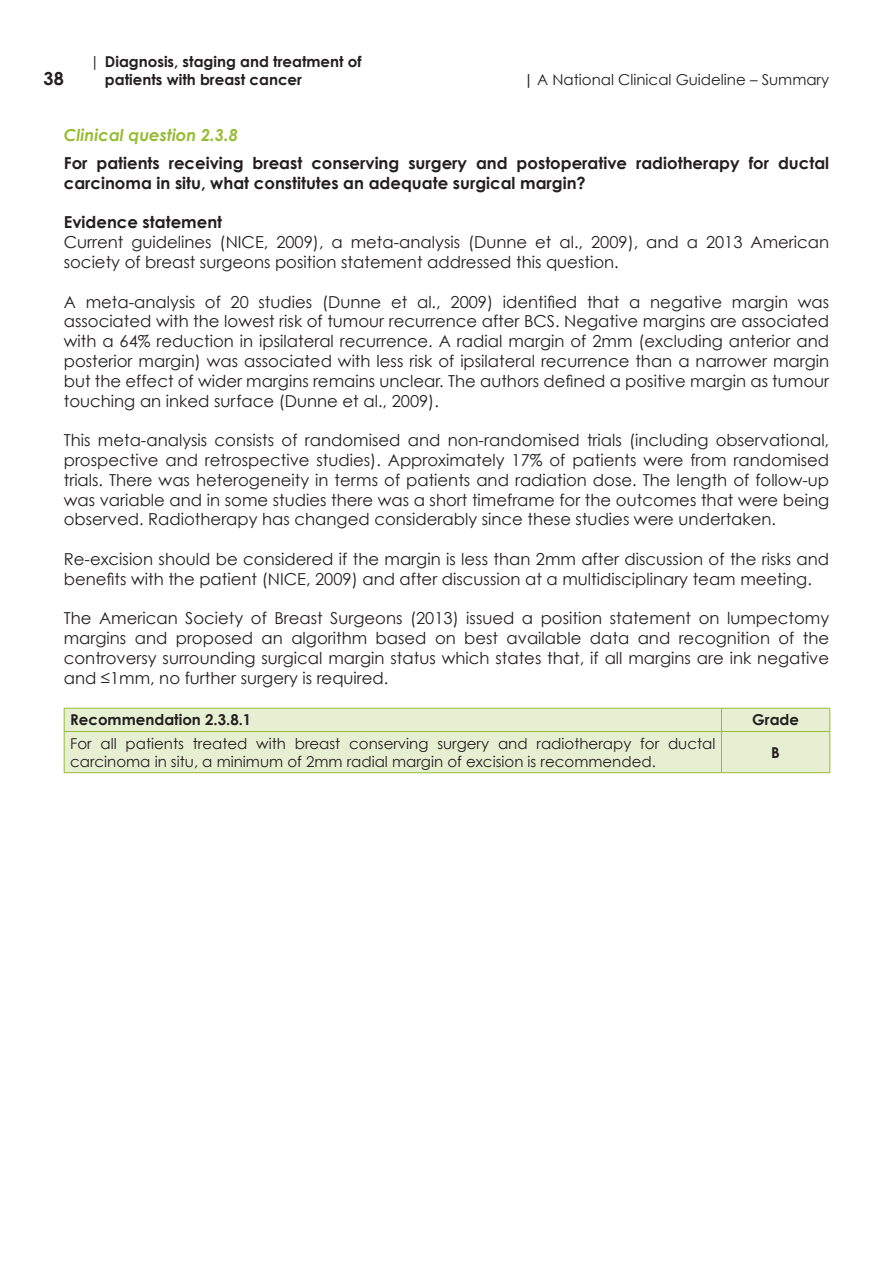
<style>
.page{position:relative;width:893px;height:1263px;background:#fff}
.page>*{position:absolute;margin:0;border:0;box-sizing:border-box;transform-origin:0 0}
.t1{font:700 18px "Century Gothic";color:#231f20}
.Body_Text{font:16.5px/19.8px "Century Gothic";color:#231f20;text-align:justify}
.Body_Text-2{font:700 16.5px/19.8px "Century Gothic";color:#231f20}
.Sub_sub_Head{font:italic 700 16.5px "Century Gothic";color:#96bc33}
.RECBOX_BodyText{font:15px/18px "Century Gothic";color:#231f20}
.RECBOX_BodyText-2{font:700 15px/18px "Century Gothic";color:#231f20}
.s1{font-weight:400}
.s2{font-weight:700}
</style>
<div class="page">
<div style="left:65px;top:709px;width:764px;height:63px;background:#e6efd1"></div>
<hr style="left:64px;top:708px;width:657px;height:1px;background:#96bc33">
<svg style="left:64px;top:708px;width:1px;height:23px"></svg>
<hr style="left:721px;top:708px;width:109px;height:1px;background:#96bc33">
<svg style="left:721px;top:708px;width:1px;height:23px"></svg>
<svg style="left:829px;top:708px;width:1px;height:23px"></svg>
<hr style="left:64px;top:731px;width:657px;height:1px;background:#96bc33">
<hr style="left:64px;top:732px;width:1px;height:40px;background:#96bc33">
<hr style="left:721px;top:731px;width:109px;height:1px;background:#96bc33">
<hr style="left:721px;top:732px;width:1px;height:40px;background:#96bc33">
<hr style="left:829px;top:732px;width:1px;height:40px;background:#96bc33">
<hr style="left:64px;top:772px;width:657px;height:1px;background:#96bc33">
<hr style="left:721px;top:772px;width:109px;height:1px;background:#96bc33">
<p class="t1" style="left:44px;top:67px;width:22px">38</p>
<p class="RECBOX_BodyText-2" style="left:105px;top:52px;width:258px;text-indent:-15px"><span class="s1">|</span> Diagnosis, staging and treatment of patients with breast cancer</p>
<p class="RECBOX_BodyText" style="left:524px;top:70px;width:307px"><span class="s2">|</span> A National Clinical Guideline – Summary</p>
<p class="Sub_sub_Head" style="left:64px;top:124px;width:176px">Clinical question 2.3.8</p>
<p class="Body_Text-2" style="left:64px;top:153px;width:767px">For patients receiving breast conserving surgery and postoperative radiotherapy for ductal carcinoma in situ, what constitutes an adequate surgical margin?</p>
<p class="Body_Text-2" style="left:64px;top:212px;width:160px">Evidence statement</p>
<p class="Body_Text" style="left:64px;top:232px;width:767px">Current guidelines (NICE, 2009), a meta-analysis (Dunne et al., 2009), and a 2013 American society of breast surgeons position statement addressed this question.</p>
<p class="Body_Text" style="left:64px;top:291px;width:767px">A meta-analysis of 20 studies (Dunne et al., 2009) identified that a negative margin was associated with the lowest risk of tumour recurrence after BCS. Negative margins are associated with a 64% reduction in ipsilateral recurrence. A radial margin of 2mm (excluding anterior and posterior margin) was associated with less risk of ipsilateral recurrence than a narrower margin but the effect of wider margins remains unclear. The authors defined a positive margin as tumour touching an inked surface (Dunne et al., 2009).</p>
<p class="Body_Text" style="left:64px;top:430px;width:767px">This meta-analysis consists of randomised and non-randomised trials (including observational, prospective and retrospective studies). Approximately 17% of patients were from randomised trials. There was heterogeneity in terms of patients and radiation dose. The length of follow-up was variable and in some studies there was a short timeframe for the outcomes that were being observed. Radiotherapy has changed considerably since these studies were undertaken.</p>
<p class="Body_Text" style="left:64px;top:549px;width:767px">Re-excision should be considered if the margin is less than 2mm after discussion of the risks and benefits with the patient (NICE, 2009) and after discussion at a multidisciplinary team meeting.</p>
<p class="Body_Text" style="left:64px;top:608px;width:767px">The American Society of Breast Surgeons (2013) issued a position statement on lumpectomy margins and proposed an algorithm based on best available data and recognition of the controversy surrounding surgical margin status which states that, if all margins are ink negative and ≤1mm, no further surgery is required.</p>
<p class="RECBOX_BodyText-2" style="left:70px;top:711px;width:183px">Recommendation 2.3.8.1</p>
<p class="RECBOX_BodyText-2" style="left:752px;top:711px;width:48px">Grade</p>
<p class="RECBOX_BodyText" style="left:70px;top:734px;width:647px">For all patients treated with breast conserving surgery and radiotherapy for ductal carcinoma in situ, a minimum of 2mm radial margin of excision is recommended.</p>
<p class="RECBOX_BodyText-2" style="left:771px;top:743px;width:10px">B</p>
</div>
